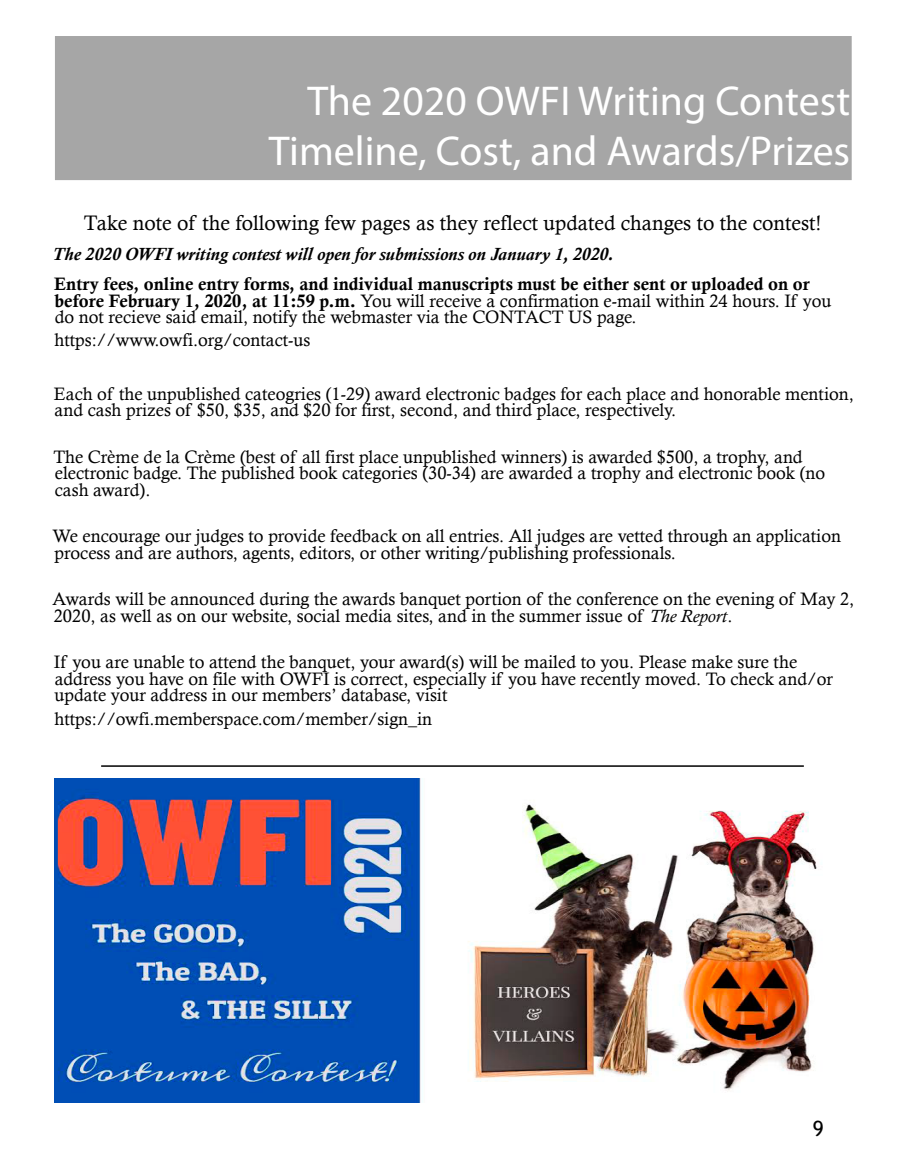
<style>
.page{position:relative;width:905px;height:1175px;background:#fff}
.page>*{position:absolute;margin:0;border:0;box-sizing:border-box;transform-origin:0 0}
.t1{font:41.85px/50.2px "Myriad Pro";color:#fff;text-align:right}
.t2{font:21px "Calisto";color:#000}
.t3{font:21px "Trebuchet MS";color:#000}
.t4{font:18px/16.5px "Calisto";color:#000}
.t5{font:18px "Calis MT Bol";color:#000}
.t6{font:italic 700 18px "Calisto";color:#000}
.s1{font-family:"Calis MT Bol"}
.s2{font-style:italic}
</style>
<div class="page">
<div style="left:56px;top:37px;width:794px;height:142px;background:#a6a6a6"></div>
<img style="left:54px;top:778px;width:763px;height:324px">
<hr style="left:101px;top:765px;width:702px;height:1px;background:#000">
<h1 class="t1" style="left:269px;top:75px;width:582px">The 2020 OWFI Writing Contest<br>Timeline, Cost, and Awards/Prizes</h1>
<p class="t2" style="left:84px;top:211px;width:739px">Take note of the following few pages as they reflect updated changes to the contest!</p>
<p class="t6" style="left:52px;top:243px;width:562px">The 2020 OWFI writing contest will open for submissions on January 1, 2020.</p>
<p class="t5" style="left:54px;top:273px;width:757px">Entry fees, online entry forms, and individual manuscripts must be either sent or uploaded on or</p>
<p class="t4" style="left:55px;top:292px;width:778px"><span class="s1">before February 1, 2020, at 11:59 p.m.</span> You will receive a confirmation e-mail within 24 hours. If you do not recieve said email, notify the webmaster via the CONTACT US page.</p>
<p class="t4" style="left:54px;top:332px;width:257px">https://www.owfi.org/contact-us</p>
<p class="t4" style="left:54px;top:385px;width:801px">Each of the unpublished cateogries (1-29) award electronic badges for each place and honorable mention, and cash prizes of $50, $35, and $20 for first, second, and third place, respectively.</p>
<p class="t4" style="left:53px;top:448px;width:773px">The Crème de la Crème (best of all first place unpublished winners) is awarded $500, a trophy, and electronic badge. The published book categories (30-34) are awarded a trophy and electronic book (no cash award).</p>
<p class="t4" style="left:53px;top:527px;width:789px">We encourage our judges to provide feedback on all entries. All judges are vetted through an application process and are authors, agents, editors, or other writing/publishing professionals.</p>
<p class="t4" style="left:52px;top:590px;width:803px">Awards will be announced during the awards banquet portion of the conference on the evening of May 2,<br>2020, as well as on our website, social media sites, and in the summer issue of <span class="s2">The Report</span>.</p>
<p class="t4" style="left:54px;top:653px;width:780px">If you are unable to attend the banquet, your award(s) will be mailed to you. Please make sure the address you have on file with OWFI is correct, especially if you have recently moved. To check and/or update your address in our members’ database, visit</p>
<p class="t4" style="left:54px;top:710px;width:379px">https://owfi.memberspace.com/member/sign_in</p>
<p class="t3" style="left:812px;top:1115px;width:13px">9</p>
</div>
